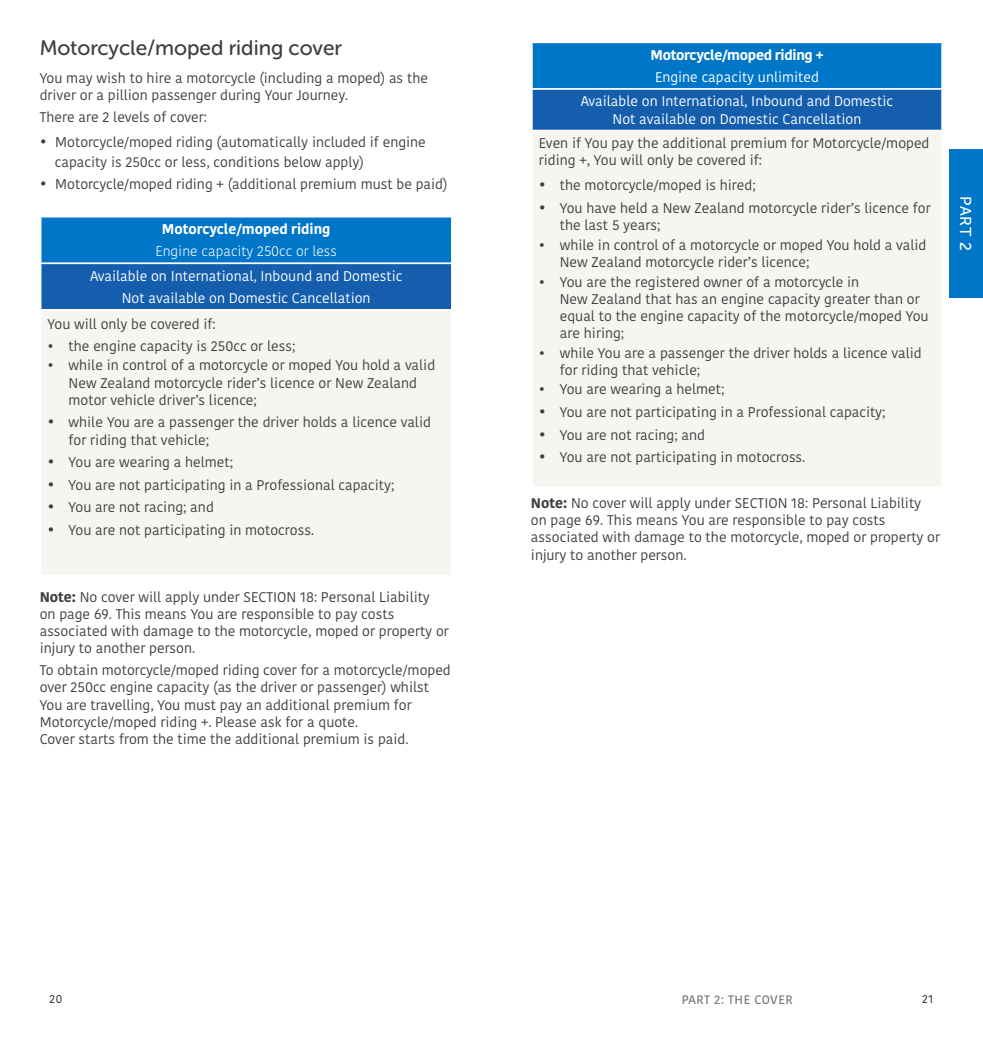
<style>
.page{position:relative;width:983px;height:1042px;background:#fff}
.page>*{position:absolute;margin:0;border:0;box-sizing:border-box;transform-origin:0 0}
.t1{font:21px "Museo Sans Rounded 500";color:#3e3e3f}
.t2{font:15.75px "Museo Sans Rounded 500";color:#fff}
.BULLET_POINTS__1{font:14px/17.2px "Kohinoor";color:#3e3e3f}
.BODY_TEXT{font:14px/17.2px "Kohinoor";color:#3e3e3f}
.BODY_TEXT-2{font:14px/17.2px "Kohinoor";color:#fff;text-align:center}
.BODY_BOLD_90{font:300 14px "Kohinoor";color:#fff}
.BODY_TEXT-3{font:700 14px "Kohinoor";letter-spacing:-.02em;color:#fff}
.BODY_TEXT-4{font:700 14px "Kohinoor";color:#fff}
.t3{font:600 12.25px "Kohinoor";letter-spacing:.04em;color:#76787b}
.t4{font:11.38px "Kohinoor";color:#231f20}
.s1{font-size:15.75px}
.s2{font-weight:700}
</style>
<div class="page">
<div style="left:948px;top:149px;width:34px;height:149px;background:#0076c8"></div>
<div style="left:41px;top:217px;width:411px;height:46px;background:#0076c8"></div>
<div style="left:41px;top:263px;width:411px;height:47px;background:#145ead"></div>
<div style="left:41px;top:310px;width:411px;height:266px;background:#f6f5f1"></div>
<hr style="left:40px;top:262px;width:412px;height:2px;background:#fff">
<hr style="left:451px;top:264px;width:1px;height:45px;background:#fff">
<hr style="left:40px;top:309px;width:412px;height:2px;background:#fff">
<hr style="left:451px;top:311px;width:1px;height:264px;background:#fff">
<hr style="left:40px;top:575px;width:412px;height:1px;background:#fff">
<hr style="left:451px;top:217px;width:1px;height:45px;background:#fff">
<div style="left:531px;top:42px;width:410px;height:47px;background:#0076c8"></div>
<div style="left:531px;top:89px;width:410px;height:42px;background:#145ead"></div>
<div style="left:531px;top:131px;width:410px;height:356px;background:#f6f5f1"></div>
<hr style="left:531px;top:88px;width:411px;height:2px;background:#fff">
<hr style="left:531px;top:130px;width:411px;height:1px;background:#fff">
<hr style="left:531px;top:131px;width:1px;height:355px;background:#fff">
<hr style="left:531px;top:486px;width:411px;height:2px;background:#fff">
<hr style="left:531px;top:90px;width:1px;height:40px;background:#fff">
<hr style="left:531px;top:41px;width:411px;height:2px;background:#fff">
<hr style="left:531px;top:43px;width:1px;height:45px;background:#fff">
<h2 class="t1" style="left:40px;top:37px;width:303px">Motorcycle/moped riding cover</h2>
<p class="BODY_TEXT" style="left:40px;top:69px;width:390px">You may wish to hire a motorcycle (including a moped) as the driver or a pillion passenger during Your Journey.</p>
<p class="BODY_TEXT" style="left:40px;top:109px;width:169px">There are 2 levels of cover:</p>
<p class="BULLET_POINTS__1" style="left:40px;top:134px;width:387px"><span class="s1">•</span> Motorcycle/moped riding (automatically included if engine</p>
<p class="BULLET_POINTS__1" style="left:55px;top:153px;width:310px">capacity is 250cc or less, conditions below apply)</p>
<p class="BULLET_POINTS__1" style="left:40px;top:176px;width:409px"><span class="s1">•</span> Motorcycle/moped riding + (additional premium must be paid)</p>
<p class="BODY_TEXT-4" style="left:162px;top:220px;width:170px">Motorcycle/moped riding</p>
<p class="BODY_BOLD_90" style="left:155px;top:242px;width:183px">Engine capacity 250cc or less</p>
<p class="BODY_TEXT-2" style="left:90px;top:268px;width:314px">Available on International, Inbound and Domestic</p>
<p class="BODY_TEXT-2" style="left:122px;top:290px;width:250px">Not available on Domestic Cancellation</p>
<p class="BODY_TEXT" style="left:48px;top:315px;width:169px">You will only be covered if:</p>
<p class="BULLET_POINTS__1" style="left:48px;top:338px;width:249px">• the engine capacity is 250cc or less;</p>
<p class="BULLET_POINTS__1" style="left:69px;top:357px;width:368px;text-indent:-21px">• while in control of a motorcycle or moped You hold a valid<br>New Zealand motorcycle rider’s licence or New Zealand motor vehicle driver’s licence;</p>
<p class="BULLET_POINTS__1" style="left:69px;top:414px;width:363px;text-indent:-21px"><span class="s1">•</span> while You are a passenger the driver holds a licence valid for riding that vehicle;</p>
<p class="BULLET_POINTS__1" style="left:48px;top:454px;width:187px"><span class="s1">•</span> You are wearing a helmet;</p>
<p class="BULLET_POINTS__1" style="left:48px;top:476px;width:348px"><span class="s1">•</span> You are not participating in a Professional capacity;</p>
<p class="BULLET_POINTS__1" style="left:48px;top:499px;width:168px"><span class="s1">•</span> You are not racing; and</p>
<p class="BULLET_POINTS__1" style="left:48px;top:522px;width:268px"><span class="s1">•</span> You are not participating in motocross.</p>
<p class="BODY_TEXT" style="left:40px;top:588px;width:410px"><span class="s2">Note:</span> No cover will apply under SECTION 18: Personal Liability on page 69. This means You are responsible to pay costs associated with damage to the motorcycle, moped or property or injury to another person.</p>
<p class="BODY_TEXT" style="left:40px;top:662px;width:412px">To obtain motorcycle/moped riding cover for a motorcycle/moped over 250cc engine capacity (as the driver or passenger) whilst You are travelling, You must pay an additional premium for Motorcycle/moped riding +. Please ask for a quote.<br>Cover starts from the time the additional premium is paid.</p>
<p class="BODY_TEXT-3" style="left:650px;top:46px;width:175px">Motorcycle/moped riding +</p>
<p class="BODY_TEXT-2" style="left:654px;top:69px;width:165px">Engine capacity unlimited</p>
<p class="BODY_TEXT-2" style="left:580px;top:93px;width:314px">Available on International, Inbound and Domestic<br>Not available on Domestic Cancellation</p>
<p class="BODY_TEXT" style="left:538px;top:135px;width:392px">Even if You pay the additional premium for Motorcycle/moped riding +, You will only be covered if:</p>
<p class="BULLET_POINTS__1" style="left:538px;top:177px;width:218px"><span class="s1">•</span> the motorcycle/moped is hired;</p>
<p class="BULLET_POINTS__1" style="left:559px;top:200px;width:372px;text-indent:-21px"><span class="s1">•</span> You have held a New Zealand motorcycle rider’s licence for the last 5 years;</p>
<p class="BULLET_POINTS__1" style="left:559px;top:236px;width:368px;text-indent:-21px">• while in control of a motorcycle or moped You hold a valid<br>New Zealand motorcycle rider’s licence;</p>
<p class="BULLET_POINTS__1" style="left:559px;top:273px;width:370px;text-indent:-21px">• You are the registered owner of a motorcycle in<br>New Zealand that has an engine capacity greater than or equal to the engine capacity of the motorcycle/moped You are hiring;</p>
<p class="BULLET_POINTS__1" style="left:559px;top:344px;width:363px;text-indent:-21px">• while You are a passenger the driver holds a licence valid for riding that vehicle;</p>
<p class="BULLET_POINTS__1" style="left:538px;top:381px;width:187px">• You are wearing a helmet;</p>
<p class="BULLET_POINTS__1" style="left:538px;top:404px;width:348px"><span class="s1">•</span> You are not participating in a Professional capacity;</p>
<p class="BULLET_POINTS__1" style="left:538px;top:426px;width:168px"><span class="s1">•</span> You are not racing; and</p>
<p class="BULLET_POINTS__1" style="left:538px;top:449px;width:268px"><span class="s1">•</span> You are not participating in motocross.</p>
<p class="BODY_TEXT" style="left:531px;top:495px;width:410px"><span class="s2">Note:</span> No cover will apply under SECTION 18: Personal Liability on page 69. This means You are responsible to pay costs associated with damage to the motorcycle, moped or property or injury to another person.</p>
<p class="t2" style="left:973px;top:196px;width:57px;rotate:90deg">PART 2</p>
<p class="t4" style="left:50px;top:991px;width:14px">20</p>
<p class="t3" style="left:681px;top:991px;width:112px">PART 2: THE COVER</p>
<p class="t4" style="left:922px;top:991px;width:13px">21</p>
</div>
